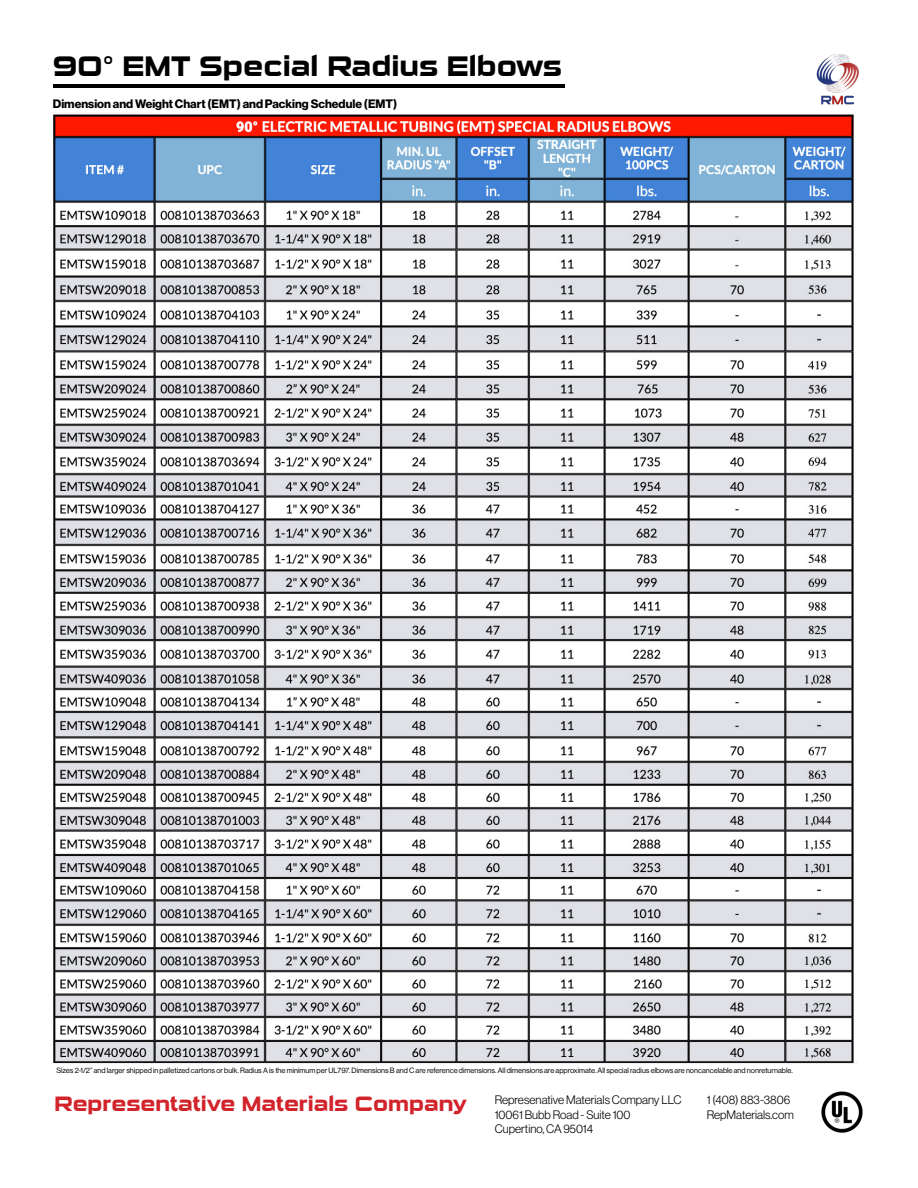
<style>
.page{position:relative;width:918px;height:1188px;background:#fff}
.page>*{position:absolute;margin:0;border:0;box-sizing:border-box;transform-origin:0 0}
.t1{font:700 28.5px "Sui Generis Rg";color:#000}
.t2{font:700 21px "Sui Generis Rg";color:#d2232a}
.t3{font:12px/14.4px "N Haas Grotesk DS Pro 45 Lt";color:#000}
.t4{font:12px "N Haas Grotesk DS Pro 75 Bd";color:#000}
.t5{font:7.5px "N Haas Grotesk DS Pro 55 Rg";color:#000}
</style>
<div class="page">
<img style="left:53px;top:114px;width:801px;height:949px">
<img style="left:821px;top:1091px;width:42px;height:42px">
<hr style="left:53px;top:84px;width:511px;height:4px;background:#000">
<img style="left:816px;top:55px;width:43px;height:50px">
<h1 class="t1" style="left:53px;top:49px;width:510px">90° EMT Special Radius Elbows</h1>
<h3 class="t4" style="left:53px;top:97px;width:346px">Dimension and Weight Chart (EMT) and Packing Schedule (EMT)</h3>
<p class="t5" style="left:56px;top:1066px;width:738px">Sizes 2-1/2” and larger shipped in palletized cartons or bulk. Radius A is the minimum per UL797. Dimensions B and C are reference dimensions. All dimensions are approximate. All special radius elbows are noncancelable and nonreturnable.</p>
<h2 class="t2" style="left:54px;top:1091px;width:414px">Representative Materials Company</h2>
<h3 class="t3" style="left:495px;top:1093px;width:189px">Represenative Materials Company LLC<br>10061 Bubb Road - Suite 100<br>Cupertino, CA 95014</h3>
<h3 class="t3" style="left:707px;top:1093px;width:89px">1 (408) 883-3806<br>RepMaterials.com</h3>
</div>
